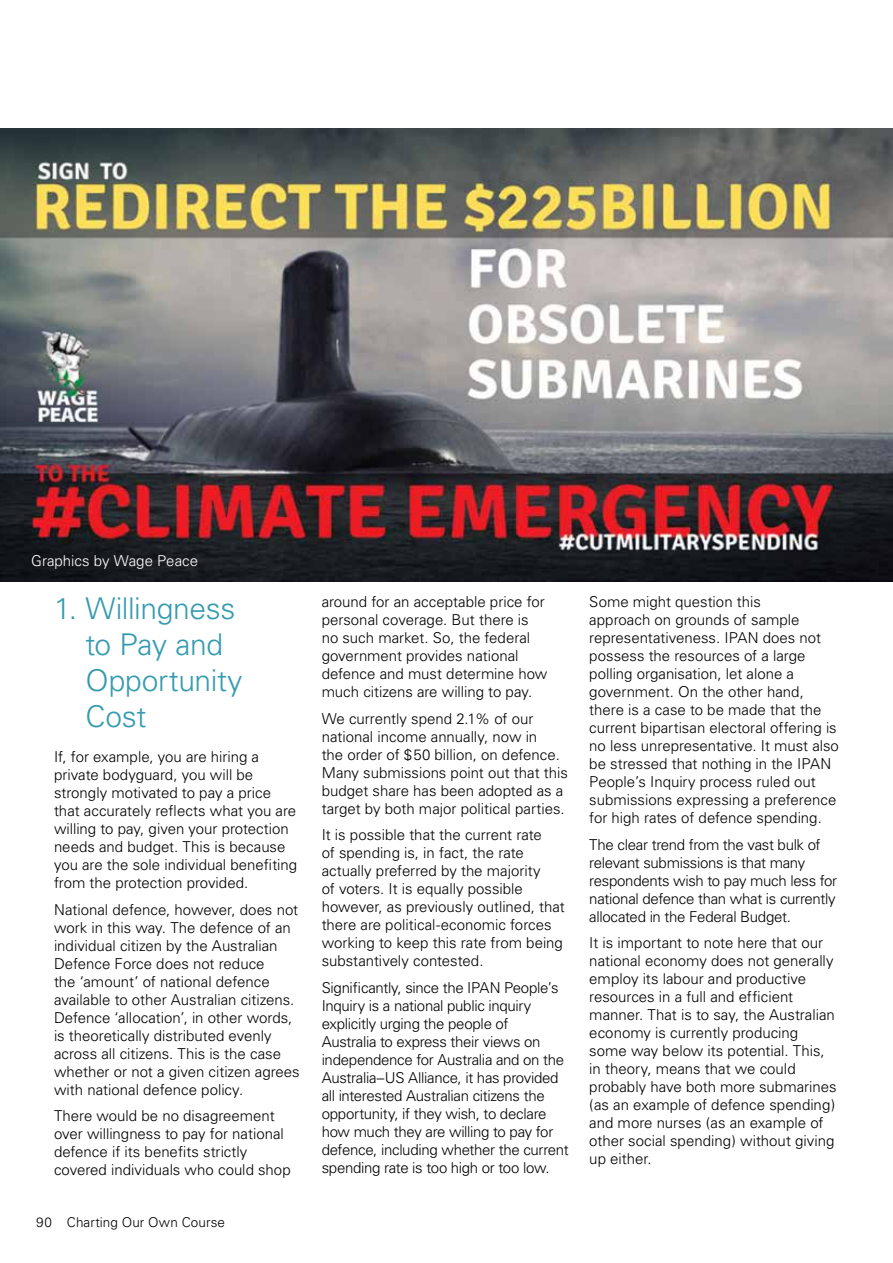
<style>
.page{position:relative;width:893px;height:1263px;background:#fff}
.page>*{position:absolute;margin:0;border:0;box-sizing:border-box;transform-origin:0 0}
.t1{font:300 30px/36px "Univers";letter-spacing:-.01em;color:#359baf}
.t2{font:300 15px/18px "Univers";color:#000}
.t3{font:300 15px/18px "Univers";letter-spacing:-.02em;color:#000}
.t4{font:300 15px "Univers";letter-spacing:.005em;color:#fff}
.t5{font:300 13.5px "Univers";letter-spacing:.005em;color:#000}
</style>
<div class="page">
<img style="left:0;top:128px;width:893px;height:453px">
<p class="t4" style="left:31px;top:552px;width:168px">Graphics by Wage Peace</p>
<h1 class="t1" style="left:85px;top:590px;width:159px;text-indent:-31px">1. Willingness to Pay and<br>Opportunity<br>Cost</h1>
<p class="t2" style="left:54px;top:748px;width:245px">If, for example, you are hiring a private bodyguard, you will be strongly motivated to pay a price that accurately reflects what you are willing to pay, given your protection needs and budget. This is because you are the sole individual benefiting from the protection provided.</p>
<p class="t2" style="left:54px;top:900px;width:247px">National defence, however, does not work in this way. The defence of an individual citizen by the Australian Defence Force does not reduce<br>the ‘amount’ of national defence available to other Australian citizens.<br>Defence ‘allocation’, in other words, is theoretically distributed evenly across all citizens. This is the case whether or not a given citizen agrees with national defence policy.</p>
<p class="t2" style="left:54px;top:1107px;width:238px">There would be no disagreement over willingness to pay for national defence if its benefits strictly covered individuals who could shop</p>
<p class="t5" style="left:36px;top:1214px;width:190px">90 Charting Our Own Course</p>
<p class="t2" style="left:322px;top:593px;width:227px">around for an acceptable price for personal coverage. But there is no such market. So, the federal government provides national defence and must determine how much citizens are willing to pay.</p>
<p class="t2" style="left:322px;top:709px;width:248px">We currently spend 2.1% of our national income annually, now in<br>the order of $50 billion, on defence.<br>Many submissions point out that this budget share has been adopted as a target by both major political parties.</p>
<p class="t2" style="left:322px;top:826px;width:245px">It is possible that the current rate<br>of spending is, in fact, the rate actually preferred by the majority<br>of voters. It is equally possible however, as previously outlined, that there are political-economic forces working to keep this rate from being substantively contested.</p>
<p class="t3" style="left:322px;top:978px;width:249px">Significantly, since the IPAN People’s Inquiry is a national public inquiry explicitly urging the people of<br>Australia to express their views on independence for Australia and on the Australia–US Alliance, it has provided all interested Australian citizens the opportunity, if they wish, to declare how much they are willing to pay for defence, including whether the current spending rate is too high or too low.</p>
<p class="t2" style="left:589px;top:593px;width:251px">Some might question this<br>approach on grounds of sample representativeness. IPAN does not possess the resources of a large polling organisation, let alone a government. On the other hand, there is a case to be made that the current bipartisan electoral offering is no less unrepresentative. It must also be stressed that nothing in the IPAN People’s Inquiry process ruled out submissions expressing a preference for high rates of defence spending.</p>
<p class="t3" style="left:589px;top:835px;width:249px">The clear trend from the vast bulk of relevant submissions is that many respondents wish to pay much less for national defence than what is currently allocated in the Federal Budget.</p>
<p class="t2" style="left:589px;top:934px;width:249px">It is important to note here that our national economy does not generally employ its labour and productive resources in a full and efficient manner. That is to say, the Australian economy is currently producing some way below its potential. This, in theory, means that we could probably have both more submarines (as an example of defence spending) and more nurses (as an example of other social spending) without giving up either.</p>
</div>
